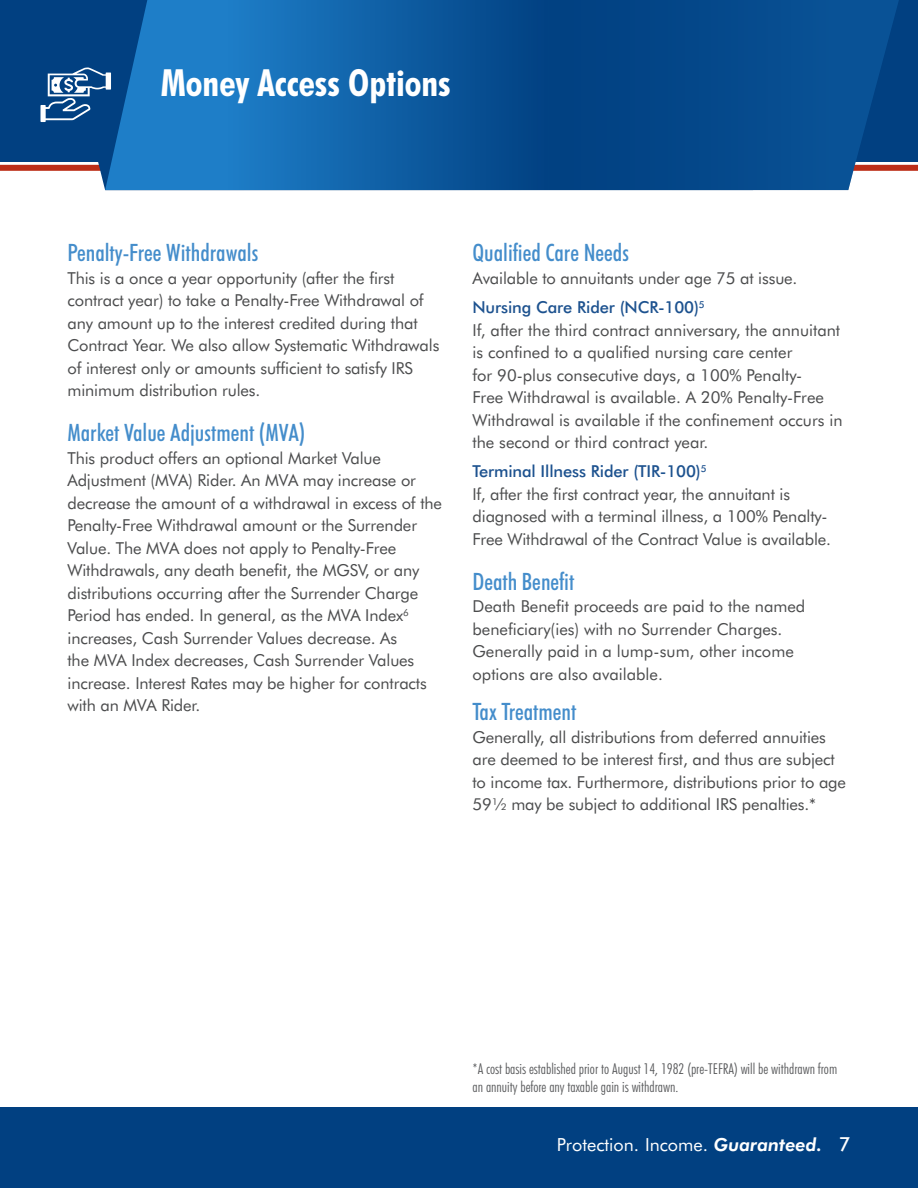
<style>
.page{position:relative;width:918px;height:1188px;background:#fff}
.page>*{position:absolute;margin:0;border:0;box-sizing:border-box;transform-origin:0 0}
.t1{font:700 condensed 37.5px "Futura BT";color:#fff}
.t2{font:500 condensed 24px "Futura BT";color:#448dcb}
.t3{font:500 19.5px "Futura BT";color:#fff}
.t4{font:18px "Futura BT";color:#fff}
.t5{font:16.5px/22.5px "Futura BT";letter-spacing:-.01em;color:#4b4c4d}
.t6{font:500 16.5px "Futura BT";letter-spacing:-.01em;color:#1d528f}
.t7{font:300 condensed 15px/18px "Futura BT";color:#57585a}
.s1{font-weight:800;font-style:italic}
</style>
<div class="page">
<div style="left:0;top:1107px;width:918px;height:81px;background:#014081"></div>
<div style="left:0;top:165px;width:918px;height:6px;background:#bc2e18"></div>
<div style="left:0;top:0;width:918px;height:162px;background:#014081"></div>
<svg style="left:105px;top:0;width:786px;height:190px"></svg>
<svg style="left:41px;top:68px;width:70px;height:54px"></svg>
<p class="t1" style="left:161px;top:60px;width:291px">Money Access Options</p>
<p class="t2" style="left:68px;top:238px;width:192px">Penalty-Free Withdrawals</p>
<p class="t5" style="left:68px;top:267px;width:373px">This is a once a year opportunity (after the first contract year) to take a Penalty-Free Withdrawal of any amount up to the interest credited during that Contract Year. We also allow Systematic Withdrawals of interest only or amounts sufficient to satisfy IRS minimum distribution rules.</p>
<p class="t2" style="left:68px;top:418px;width:239px">Market Value Adjustment (MVA)</p>
<p class="t5" style="left:67px;top:447px;width:376px">This product offers an optional Market Value Adjustment (MVA) Rider. An MVA may increase or decrease the amount of a withdrawal in excess of the Penalty-Free Withdrawal amount or the Surrender Value. The MVA does not apply to Penalty-Free Withdrawals, any death benefit, the MGSV, or any distributions occurring after the Surrender Charge Period has ended. In general, as the MVA Index<sup>6 </sup>increases, Cash Surrender Values decrease. As<br>the MVA Index decreases, Cash Surrender Values increase. Interest Rates may be higher for contracts with an MVA Rider.</p>
<p class="t2" style="left:472px;top:238px;width:158px">Qualified Care Needs</p>
<p class="t5" style="left:472px;top:267px;width:326px">Available to annuitants under age 75 at issue.</p>
<p class="t6" style="left:472px;top:297px;width:234px">Nursing Care Rider (NCR-100)<sup>5</sup></p>
<p class="t5" style="left:472px;top:318px;width:372px">If, after the third contract anniversary, the annuitant is confined to a qualified nursing care center<br>for 90-plus consecutive days, a 100% Penalty-<br>Free Withdrawal is available. A 20% Penalty-Free Withdrawal is available if the confinement occurs in the second or third contract year.</p>
<p class="t6" style="left:472px;top:461px;width:236px">Terminal Illness Rider (TIR-100)<sup>5</sup></p>
<p class="t5" style="left:472px;top:483px;width:360px">If, after the first contract year, the annuitant is diagnosed with a terminal illness, a 100% Penalty-<br>Free Withdrawal of the Contract Value is available.</p>
<p class="t2" style="left:472px;top:567px;width:103px">Death Benefit</p>
<p class="t5" style="left:473px;top:595px;width:334px">Death Benefit proceeds are paid to the named beneficiary(ies) with no Surrender Charges.<br>Generally paid in a lump-sum, other income options are also available.</p>
<p class="t2" style="left:472px;top:697px;width:105px">Tax Treatment</p>
<p class="t5" style="left:472px;top:726px;width:375px">Generally, all distributions from deferred annuities are deemed to be interest first, and thus are subject to income tax. Furthermore, distributions prior to age 59½ may be subject to additional IRS penalties.*</p>
<p class="t7" style="left:472px;top:1060px;width:366px">*A cost basis established prior to August 14, 1982 (pre-TEFRA) will be withdrawn from an annuity before any taxable gain is withdrawn.</p>
<p class="t4" style="left:557px;top:1134px;width:267px">Protection. Income. <span class="s1">Guaranteed.</span></p>
<p class="t3" style="left:839px;top:1133px;width:13px">7</p>
</div>
